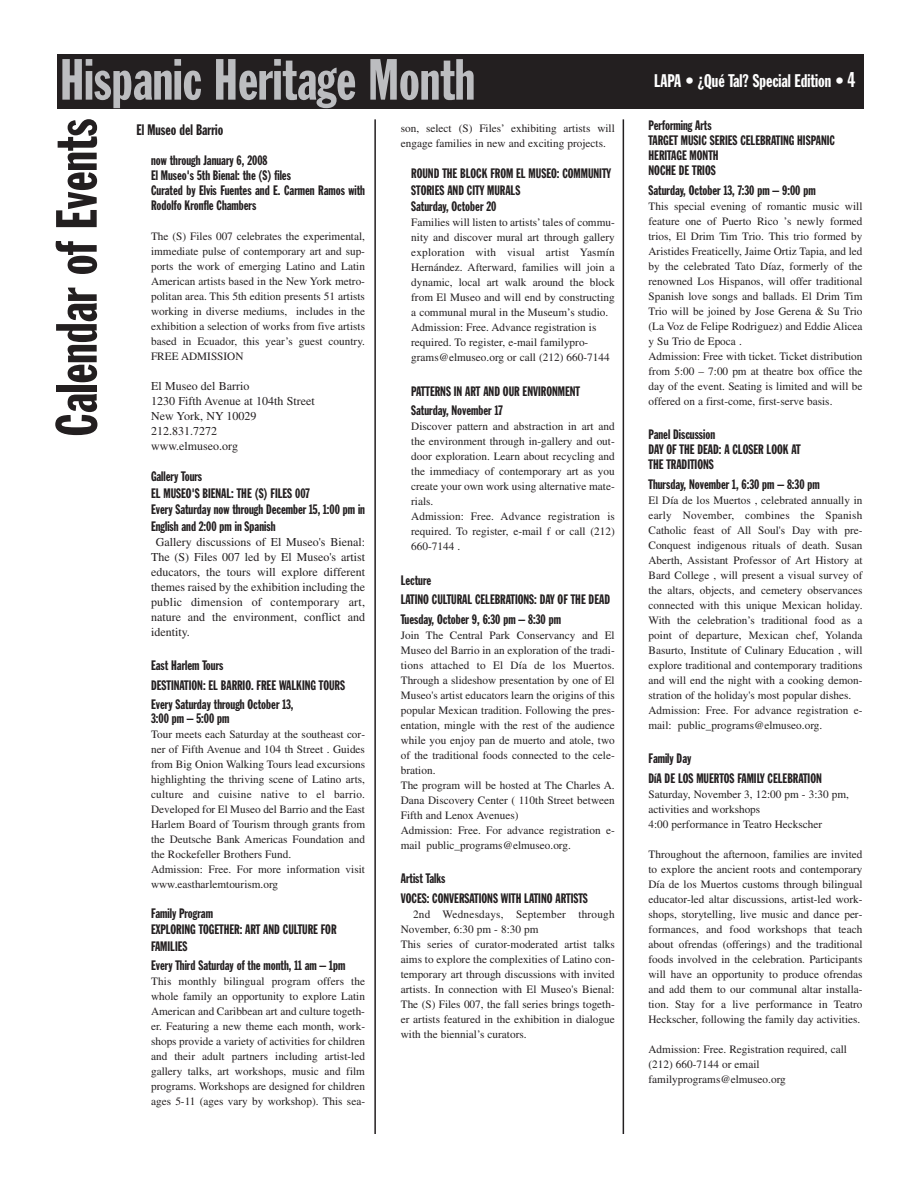
<style>
.page{position:relative;width:918px;height:1188px;background:#fff}
.page>*{position:absolute;margin:0;border:0;box-sizing:border-box;transform-origin:0 0}
.t1{font:57px "Franklin Gothic Extra Cond";color:#bcbdc0}
.t2{font:57px "Franklin Gothic Extra Cond";color:#231f20}
.t3{font:18px "Franklin Gothic Extra Cond";color:#fff}
.t4{font:15px "Franklin Gothic Extra Cond";color:#231f20}
.t5{font:13.5px/15px "Franklin Gothic Extra Cond";color:#231f20}
.t6{font:12px/15px "Times";color:#231f20}
.t7{font:11.25px/15px "Times";color:#231f20}
.s1{font-size:21px}
</style>
<div class="page">
<div style="left:57px;top:54px;width:807px;height:55px;background:#231f20"></div>
<hr style="left:374px;top:119px;width:2px;height:1015px;background:#231f20">
<hr style="left:623px;top:119px;width:1px;height:1015px;background:#231f20">
<h1 class="t1" style="left:60px;top:59px;width:417px">Hispanic Heritage Month</h1>
<h2 class="t3" style="left:654px;top:74px;width:202px">LAPA • ¿Qué Tal? Special Edition • <span class="s1">4</span></h2>
<h1 class="t2" style="left:56px;top:436px;width:319px;rotate:-90deg">Calendar of Events</h1>
<p class="t5" style="left:649px;top:119px;width:188px">Performing Arts<br>TARGET MUSIC SERIES CELEBRATING HISPANIC<br>HERITAGE MONTH<br>NOCHE DE TRIOS</p>
<p class="t7" style="left:401px;top:122px;width:216px">son, select (S) Files’ exhibiting artists will engage families in new and exciting projects.</p>
<p class="t5" style="left:411px;top:166px;width:201px;line-height:16.5px">ROUND THE BLOCK FROM EL MUSEO: COMMUNITY<br>STORIES AND CITY MURALS<br>Saturday, October 20</p>
<p class="t7" style="left:411px;top:216px;width:205px">Families will listen to artists’ tales of commu&shy;nity and discover mural art through gallery exploration with visual artist Yasmín Hernández. Afterward, families will join a dynamic, local art walk around the block from El Museo and will end by constructing a communal mural in the Museum’s studio.<br>Admission: Free. Advance registration is required. To register, e-mail familypro&shy;grams@elmuseo.org or call (212) 660-7144</p>
<p class="t5" style="left:411px;top:382px;width:170px;line-height:19.5px">PATTERNS IN ART AND OUR ENVIRONMENT<br>Saturday, November 17</p>
<p class="t7" style="left:411px;top:420px;width:205px">Discover pattern and abstraction in art and the environment through in-gallery and out&shy;door exploration. Learn about recycling and the immediacy of contemporary art as you create your own work using alternative mate&shy;rials.<br>Admission: Free. Advance registration is required. To register, e-mail f or call (212)<br>660-7144 .</p>
<p class="t5" style="left:401px;top:571px;width:211px;line-height:19.5px">Lecture<br>LATINO CULTURAL CELEBRATIONS: DAY OF THE DEAD<br>Tuesday, October 9, 6:30 pm – 8:30 pm</p>
<p class="t7" style="left:401px;top:629px;width:216px">Join The Central Park Conservancy and El Museo del Barrio in an exploration of the tradi&shy;tions attached to El Día de los Muertos.<br>Through a slideshow presentation by one of El Museo's artist educators learn the origins of this popular Mexican tradition. Following the pres&shy;entation, mingle with the rest of the audience while you enjoy pan de muerto and atole, two of the traditional foods connected to the cele&shy;bration.<br>The program will be hosted at The Charles A.<br>Dana Discovery Center ( 110th Street between Fifth and Lenox Avenues)<br>Admission: Free. For advance registration e&shy;mail public_programs@elmuseo.org.</p>
<p class="t5" style="left:401px;top:870px;width:189px;line-height:19.5px">Artist Talks<br>VOCES: CONVERSATIONS WITH LATINO ARTISTS</p>
<p class="t7" style="left:401px;top:908px;width:216px;text-indent:12px">2nd Wednesdays, September through November, 6:30 pm - 8:30 pm<br>This series of curator-moderated artist talks aims to explore the complexities of Latino con&shy;temporary art through discussions with invited artists. In connection with El Museo's Bienal:<br>The (S) Files 007, the fall series brings togeth&shy;er artists featured in the exhibition in dialogue with the biennial’s curators.</p>
<h3 class="t4" style="left:136px;top:124px;width:88px">El Museo del Barrio</h3>
<p class="t5" style="left:151px;top:153px;width:215px">now through January 6, 2008<br>El Museo's 5th Bienal: the (S) files<br>Curated by Elvis Fuentes and E. Carmen Ramos with Rodolfo Kronfle Chambers</p>
<p class="t7" style="left:151px;top:230px;width:215px;text-align:justify">The (S) Files 007 celebrates the experimental, immediate pulse of contemporary art and sup&shy;ports the work of emerging Latino and Latin American artists based in the New York metro&shy;politan area. This 5th edition presents 51 artists working in diverse mediums, includes in the exhibition a selection of works from five artists based in Ecuador, this year’s guest country.<br>FREE ADMISSION</p>
<p class="t6" style="left:151px;top:379px;width:165px">El Museo del Barrio<br>1230 Fifth Avenue at 104th Street<br>New York, NY 10029<br>212.831.7272<br>www.elmuseo.org</p>
<p class="t5" style="left:151px;top:469px;width:215px;line-height:16.5px">Gallery Tours<br>EL MUSEO'S BIENAL: THE (S) FILES 007<br>Every Saturday now through December 15, 1:00 pm in<br>English and 2:00 pm in Spanish</p>
<p class="t6" style="left:151px;top:535px;width:215px;text-align:justify;text-indent:5px">Gallery discussions of El Museo's Bienal:<br>The (S) Files 007 led by El Museo's artist educators, the tours will explore different themes raised by the exhibition including the public dimension of contemporary art, nature and the environment, conflict and identity.</p>
<p class="t5" style="left:151px;top:657px;width:196px;line-height:19.5px">East Harlem Tours<br>DESTINATION: EL BARRIO. FREE WALKING TOURS<br>Every Saturday through October 13,</p>
<p class="t5" style="left:151px;top:711px;width:80px">3:00 pm – 5:00 pm</p>
<p class="t7" style="left:151px;top:728px;width:216px">Tour meets each Saturday at the southeast cor&shy;ner of Fifth Avenue and 104 th Street . Guides from Big Onion Walking Tours lead excursions highlighting the thriving scene of Latino arts, culture and cuisine native to el barrio.<br>Developed for El Museo del Barrio and the East Harlem Board of Tourism through grants from the Deutsche Bank Americas Foundation and the Rockefeller Brothers Fund.<br>Admission: Free. For more information visit www.eastharlemtourism.org</p>
<p class="t5" style="left:151px;top:906px;width:187px;line-height:16.5px">Family Program<br>EXPLORING TOGETHER: ART AND CULTURE FOR<br>FAMILIES</p>
<p class="t5" style="left:151px;top:959px;width:196px">Every Third Saturday of the month, 11 am – 1pm</p>
<p class="t7" style="left:151px;top:975px;width:216px;text-align:justify">This monthly bilingual program offers the whole family an opportunity to explore Latin American and Caribbean art and culture togeth&shy;er. Featuring a new theme each month, work&shy;shops provide a variety of activities for children and their adult partners including artist-led gallery talks, art workshops, music and film programs. Workshops are designed for children ages 5-11 (ages vary by workshop). This sea-</p>
<p class="t5" style="left:649px;top:184px;width:169px">Saturday, October 13, 7:30 pm – 9:00 pm</p>
<p class="t7" style="left:649px;top:200px;width:216px">This special evening of romantic music will feature one of Puerto Rico ’s newly formed trios, El Drim Tim Trio. This trio formed by Aristides Freaticelly, Jaime Ortiz Tapia, and led by the celebrated Tato Díaz, formerly of the renowned Los Hispanos, will offer traditional Spanish love songs and ballads. El Drim Tim Trio will be joined by Jose Gerena &amp; Su Trio (La Voz de Felipe Rodriguez) and Eddie Alicea y Su Trio de Epoca .<br>Admission: Free with ticket. Ticket distribution from 5:00 – 7:00 pm at theatre box office the day of the event. Seating is limited and will be offered on a first-come, first-serve basis.</p>
<p class="t5" style="left:649px;top:428px;width:154px">Panel Discussion<br>DAY OF THE DEAD: A CLOSER LOOK AT<br>THE TRADITIONS</p>
<p class="t5" style="left:649px;top:478px;width:173px">Thursday, November 1, 6:30 pm – 8:30 pm</p>
<p class="t7" style="left:649px;top:494px;width:216px">El Día de los Muertos , celebrated annually in early November, combines the Spanish Catholic feast of All Soul's Day with pre-Conquest indigenous rituals of death. Susan Aberth, Assistant Professor of Art History at Bard College , will present a visual survey of the altars, objects, and cemetery observances connected with this unique Mexican holiday.<br>With the celebration’s traditional food as a point of departure, Mexican chef, Yolanda Basurto, Institute of Culinary Education , will explore traditional and contemporary traditions and will end the night with a cooking demon&shy;stration of the holiday's most popular dishes.<br>Admission: Free. For advance registration e&shy;mail: public_programs@elmuseo.org.</p>
<p class="t5" style="left:649px;top:750px;width:175px;line-height:19.5px">Family Day<br>DíA DE LOS MUERTOS FAMILY CELEBRATION</p>
<p class="t7" style="left:649px;top:788px;width:202px">Saturday, November 3, 12:00 pm - 3:30 pm, activities and workshops<br>4:00 performance in Teatro Heckscher</p>
<p class="t7" style="left:649px;top:848px;width:216px;text-align:justify">Throughout the afternoon, families are invited to explore the ancient roots and contemporary Día de los Muertos customs through bilingual educator-led altar discussions, artist-led work&shy;shops, storytelling, live music and dance per&shy;formances, and food workshops that teach about ofrendas (offerings) and the traditional foods involved in the celebration. Participants will have an opportunity to produce ofrendas and add them to our communal altar installa&shy;tion. Stay for a live performance in Teatro Heckscher, following the family day activities.</p>
<p class="t7" style="left:649px;top:1043px;width:200px">Admission: Free. Registration required, call (212) 660-7144 or email familyprograms@elmuseo.org</p>
</div>
